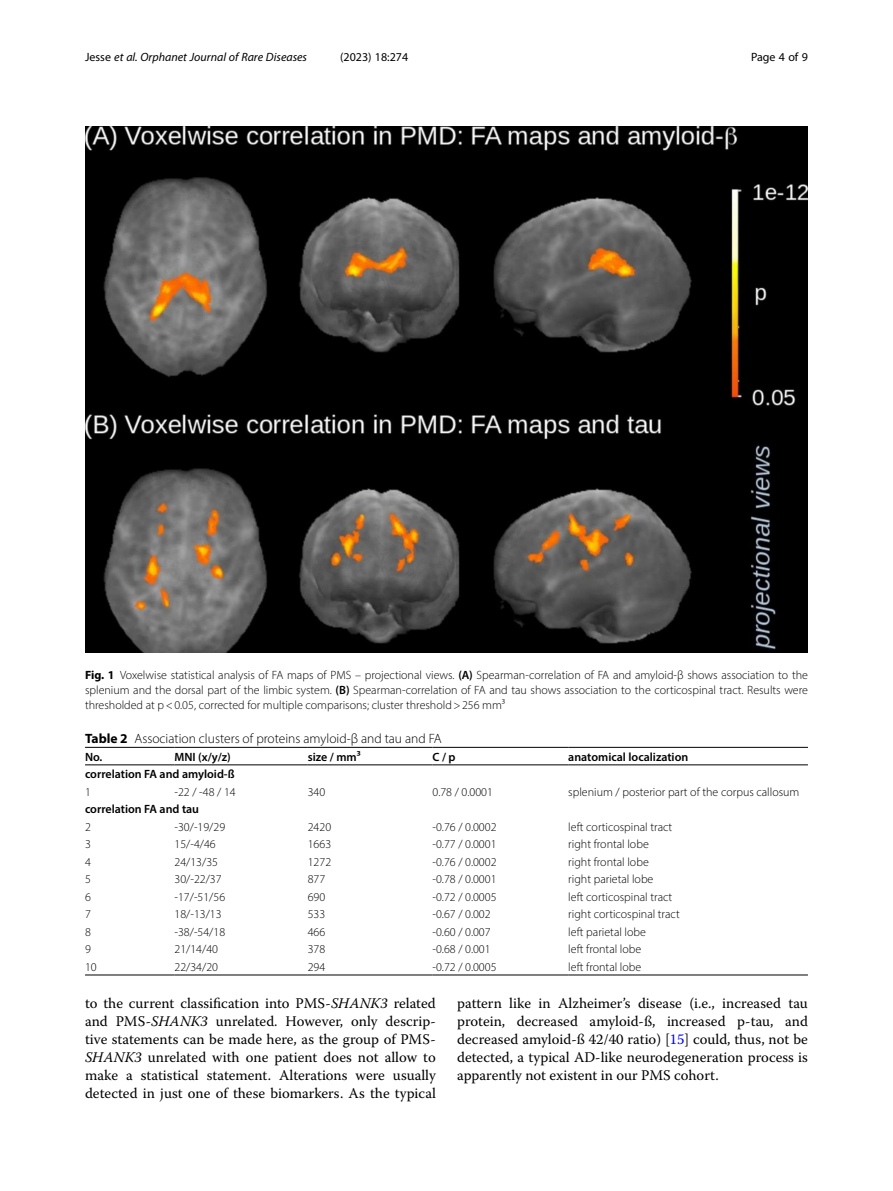
<style>
.page{position:relative;width:893px;height:1191px;background:#fff}
.page>*{position:absolute;margin:0;border:0;box-sizing:border-box;transform-origin:0 0}
.Body_Text{font:14.7px/18px "Warnock Pro";color:#000;text-align:justify}
.Table_Caption{font:300 13.5px "Myriad Pro";color:#000}
.Table_Body{font:300 12px "Myriad Pro";color:#000}
.Figure_Caption{font:300 12px/15px "Myriad Pro";color:#000;text-align:justify}
.Table_Head{font:600 12px "Myriad Pro";color:#000}
.Table_Body-2{font:600 12px "Myriad Pro";color:#000}
.t1{font:italic 12px "Myriad Pro";color:#000}
.t2{font:12px "Myriad Pro";color:#000}
.s1{font-style:normal}
.s2{font-weight:700}
.s3{font-weight:600}
.s4{font-style:italic}
.s5{color:#00f}
</style>
<div class="page">
<hr style="left:85px;top:764px;width:90px;height:1px;background:#000">
<hr style="left:175px;top:747px;width:133px;height:1px;background:#000">
<hr style="left:175px;top:764px;width:133px;height:1px;background:#000">
<hr style="left:308px;top:747px;width:124px;height:1px;background:#000">
<hr style="left:308px;top:764px;width:124px;height:1px;background:#000">
<hr style="left:432px;top:747px;width:136px;height:1px;background:#000">
<hr style="left:432px;top:764px;width:136px;height:1px;background:#000">
<hr style="left:568px;top:747px;width:240px;height:1px;background:#000">
<hr style="left:568px;top:764px;width:240px;height:1px;background:#000">
<hr style="left:85px;top:974px;width:90px;height:1px;background:#000">
<hr style="left:175px;top:974px;width:133px;height:1px;background:#000">
<hr style="left:308px;top:974px;width:124px;height:1px;background:#000">
<hr style="left:432px;top:974px;width:136px;height:1px;background:#000">
<hr style="left:568px;top:974px;width:240px;height:1px;background:#000">
<hr style="left:85px;top:747px;width:90px;height:1px;background:#000">
<img style="left:85px;top:126px;width:723px;height:526px">
<p class="t1" style="left:85px;top:50px;width:224px"><span class="s1">Jesse</span> et al. Orphanet Journal of Rare Diseases</p>
<p class="t2" style="left:340px;top:50px;width:70px">(2023) 18:274</p>
<p class="t2" style="left:751px;top:50px;width:58px">Page 4 of 9</p>
<p class="Figure_Caption" style="left:85px;top:667px;width:724px"><span class="s2">Fig. 1</span> Voxelwise statistical analysis of FA maps of PMS – projectional views. <span class="s3">(A)</span> Spearman-correlation of FA and amyloid-β shows association to the splenium and the dorsal part of the limbic system. <span class="s3">(B)</span> Spearman-correlation of FA and tau shows association to the corticospinal tract. Results were thresholded at p&lt;0.05, corrected for multiple comparisons; cluster threshold&gt;256 mm³</p>
<p class="Table_Caption" style="left:85px;top:730px;width:358px"><span class="s2">Table 2</span> Association clusters of proteins amyloid-β and tau and FA</p>
<p class="Table_Head" style="left:85px;top:749px;width:19px">No.</p>
<p class="Table_Head" style="left:175px;top:749px;width:58px">MNI (x/y/z)</p>
<p class="Table_Head" style="left:308px;top:749px;width:54px">size / mm³</p>
<p class="Table_Head" style="left:432px;top:749px;width:25px">C / p</p>
<p class="Table_Head" style="left:568px;top:749px;width:122px">anatomical localization</p>
<p class="Table_Body-2" style="left:85px;top:766px;width:151px">correlation FA and amyloid-ß</p>
<p class="Table_Body" style="left:85px;top:784px;width:7px">1</p>
<p class="Table_Body" style="left:175px;top:784px;width:63px">-22 / -48 / 14</p>
<p class="Table_Body" style="left:308px;top:784px;width:19px">340</p>
<p class="Table_Body" style="left:432px;top:784px;width:62px">0.78 / 0.0001</p>
<p class="Table_Body" style="left:568px;top:784px;width:233px">splenium / posterior part of the corpus callosum</p>
<p class="Table_Body-2" style="left:85px;top:801px;width:116px">correlation FA and tau</p>
<p class="Table_Body" style="left:85px;top:819px;width:7px">2</p>
<p class="Table_Body" style="left:175px;top:819px;width:52px">-30/-19/29</p>
<p class="Table_Body" style="left:308px;top:819px;width:25px">2420</p>
<p class="Table_Body" style="left:432px;top:819px;width:66px">-0.76 / 0.0002</p>
<p class="Table_Body" style="left:568px;top:819px;width:106px">left corticospinal tract</p>
<p class="Table_Body" style="left:85px;top:837px;width:7px">3</p>
<p class="Table_Body" style="left:175px;top:837px;width:43px">15/-4/46</p>
<p class="Table_Body" style="left:308px;top:837px;width:25px">1663</p>
<p class="Table_Body" style="left:432px;top:837px;width:66px">-0.77 / 0.0001</p>
<p class="Table_Body" style="left:568px;top:837px;width:82px">right frontal lobe</p>
<p class="Table_Body" style="left:85px;top:854px;width:7px">4</p>
<p class="Table_Body" style="left:175px;top:854px;width:45px">24/13/35</p>
<p class="Table_Body" style="left:308px;top:854px;width:25px">1272</p>
<p class="Table_Body" style="left:432px;top:854px;width:66px">-0.76 / 0.0002</p>
<p class="Table_Body" style="left:568px;top:854px;width:82px">right frontal lobe</p>
<p class="Table_Body" style="left:85px;top:872px;width:7px">5</p>
<p class="Table_Body" style="left:175px;top:872px;width:49px">30/-22/37</p>
<p class="Table_Body" style="left:308px;top:872px;width:19px">877</p>
<p class="Table_Body" style="left:432px;top:872px;width:66px">-0.78 / 0.0001</p>
<p class="Table_Body" style="left:568px;top:872px;width:87px">right parietal lobe</p>
<p class="Table_Body" style="left:85px;top:889px;width:7px">6</p>
<p class="Table_Body" style="left:175px;top:889px;width:52px">-17/-51/56</p>
<p class="Table_Body" style="left:308px;top:889px;width:19px">690</p>
<p class="Table_Body" style="left:432px;top:889px;width:66px">-0.72 / 0.0005</p>
<p class="Table_Body" style="left:568px;top:889px;width:106px">left corticospinal tract</p>
<p class="Table_Body" style="left:85px;top:907px;width:7px">7</p>
<p class="Table_Body" style="left:175px;top:907px;width:49px">18/-13/13</p>
<p class="Table_Body" style="left:308px;top:907px;width:19px">533</p>
<p class="Table_Body" style="left:432px;top:907px;width:60px">-0.67 / 0.002</p>
<p class="Table_Body" style="left:568px;top:907px;width:113px">right corticospinal tract</p>
<p class="Table_Body" style="left:85px;top:924px;width:7px">8</p>
<p class="Table_Body" style="left:175px;top:924px;width:52px">-38/-54/18</p>
<p class="Table_Body" style="left:308px;top:924px;width:19px">466</p>
<p class="Table_Body" style="left:432px;top:924px;width:60px">-0.60 / 0.007</p>
<p class="Table_Body" style="left:568px;top:924px;width:79px">left parietal lobe</p>
<p class="Table_Body" style="left:85px;top:942px;width:7px">9</p>
<p class="Table_Body" style="left:175px;top:942px;width:45px">21/14/40</p>
<p class="Table_Body" style="left:308px;top:942px;width:19px">378</p>
<p class="Table_Body" style="left:432px;top:942px;width:60px">-0.68 / 0.001</p>
<p class="Table_Body" style="left:568px;top:942px;width:75px">left frontal lobe</p>
<p class="Table_Body" style="left:85px;top:959px;width:13px">10</p>
<p class="Table_Body" style="left:175px;top:959px;width:45px">22/34/20</p>
<p class="Table_Body" style="left:308px;top:959px;width:19px">294</p>
<p class="Table_Body" style="left:432px;top:959px;width:66px">-0.72 / 0.0005</p>
<p class="Table_Body" style="left:568px;top:959px;width:75px">left frontal lobe</p>
<p class="Body_Text" style="left:85px;top:994px;width:352px">to the current classification into PMS-<span class="s4">SHANK3</span> related and PMS-<span class="s4">SHANK3</span> unrelated. However, only descrip&shy;tive statements can be made here, as the group of PMS-<span class="s4">SHANK3</span> unrelated with one patient does not allow to make a statistical statement. Alterations were usually detected in just one of these biomarkers. As the typical</p>
<p class="Body_Text" style="left:457px;top:994px;width:352px">pattern like in Alzheimer’s disease (i.e., increased tau protein, decreased amyloid-ß, increased p-tau, and decreased amyloid-ß 42/40 ratio) [<span class="s5">15</span>] could, thus, not be detected, a typical AD-like neurodegeneration process is apparently not existent in our PMS cohort.</p>
</div>
